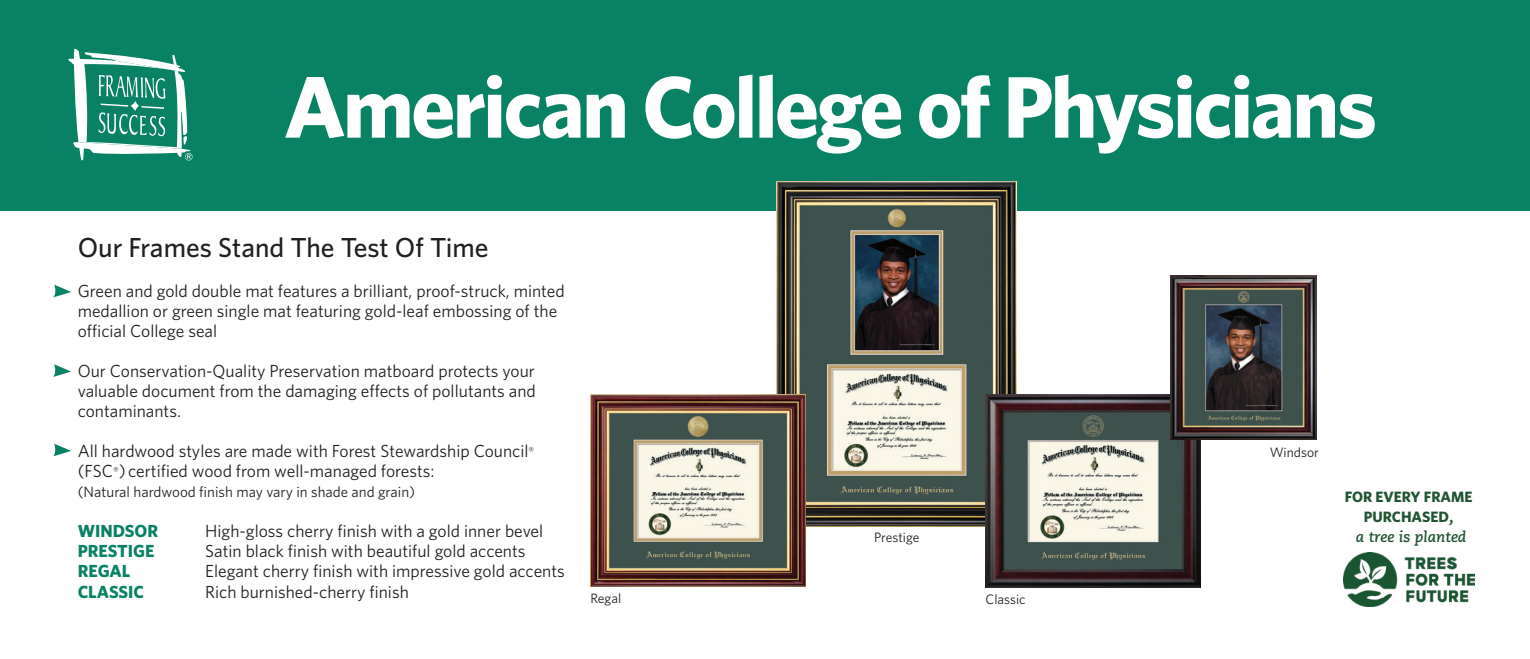
<style>
.page{position:relative;width:1530px;height:659px;background:#fff}
.page>*{position:absolute;margin:0;border:0;box-sizing:border-box;transform-origin:0 0}
.t1{font:700 87.5px "Whitney";letter-spacing:-.03em;color:#fff}
.t2{font:500 27.5px "Whitney";color:#231f20}
.t3{font:17.5px/20px "Whitney";color:#231f20}
.t4{font:700 17.5px "Whitney";color:#088165}
.t5{font:15px "Whitney";color:#231f20}
.t6{font:700 15px/20px "Whitney";color:#205532;text-align:center}
.t7{font:italic 700 15px "Caecilia LT Std";color:#205532}
.t8{font:13.75px "Whitney";color:#231f20}
.s1{font-family:"Caecilia LT Std";font-style:italic;font-size:16.75px}
</style>
<div class="page">
<div style="left:0;top:0;width:1530px;height:210px;background:#088165"></div>
<svg style="left:53px;top:285px;width:18px;height:12px"></svg>
<svg style="left:53px;top:364px;width:18px;height:13px"></svg>
<svg style="left:53px;top:443px;width:18px;height:13px"></svg>
<svg style="left:68px;top:49px;width:124px;height:111px"></svg>
<img style="left:777px;top:181px;width:240px;height:345px">
<img style="left:591px;top:395px;width:215px;height:192px">
<img style="left:985px;top:395px;width:215px;height:192px">
<img style="left:1170px;top:276px;width:147px;height:163px">
<img style="left:1344px;top:552px;width:130px;height:54px">
<p class="t1" style="left:284px;top:49px;width:1095px">American College of Physicians</p>
<p class="t2" style="left:78px;top:230px;width:412px">Our Frames Stand The Test Of Time</p>
<p class="t3" style="left:78px;top:281px;width:489px">Green and gold double mat features a brilliant, proof-struck, minted medallion or green single mat featuring gold-leaf embossing of the official College seal</p>
<p class="t3" style="left:78px;top:361px;width:460px;text-align:justify">Our Conservation-Quality Preservation matboard protects your valuable document from the damaging effects of pollutants and contaminants.</p>
<p class="t3" style="left:78px;top:441px;width:458px">All hardwood styles are made with Forest Stewardship Council<sup>®</sup></p>
<p class="t3" style="left:78px;top:461px;width:358px">(FSC<sup>®</sup>) certified wood from well-managed forests:</p>
<p class="t5" style="left:78px;top:482px;width:339px">(Natural hardwood finish may vary in shade and grain)</p>
<p class="t4" style="left:78px;top:519px;width:82px">WINDSOR</p>
<p class="t3" style="left:205px;top:521px;width:340px">High-gloss cherry finish with a gold inner bevel</p>
<p class="t4" style="left:78px;top:539px;width:78px">PRESTIGE</p>
<p class="t3" style="left:205px;top:541px;width:322px">Satin black finish with beautiful gold accents</p>
<p class="t4" style="left:78px;top:559px;width:54px">REGAL</p>
<p class="t3" style="left:205px;top:561px;width:361px">Elegant cherry finish with impressive gold accents</p>
<p class="t4" style="left:78px;top:580px;width:68px">CLASSIC</p>
<p class="t3" style="left:205px;top:582px;width:205px">Rich burnished-cherry finish</p>
<p class="t8" style="left:590px;top:589px;width:32px">Regal</p>
<p class="t8" style="left:874px;top:528px;width:47px">Prestige</p>
<p class="t8" style="left:986px;top:590px;width:42px">Classic</p>
<p class="t8" style="left:1270px;top:443px;width:51px">Windsor</p>
<p class="t6" style="left:1345px;top:486px;width:129px">FOR EVERY FRAME<br>PURCHASED<span class="s1">,</span></p>
<p class="t7" style="left:1356px;top:528px;width:112px">a tree is planted</p>
</div>
